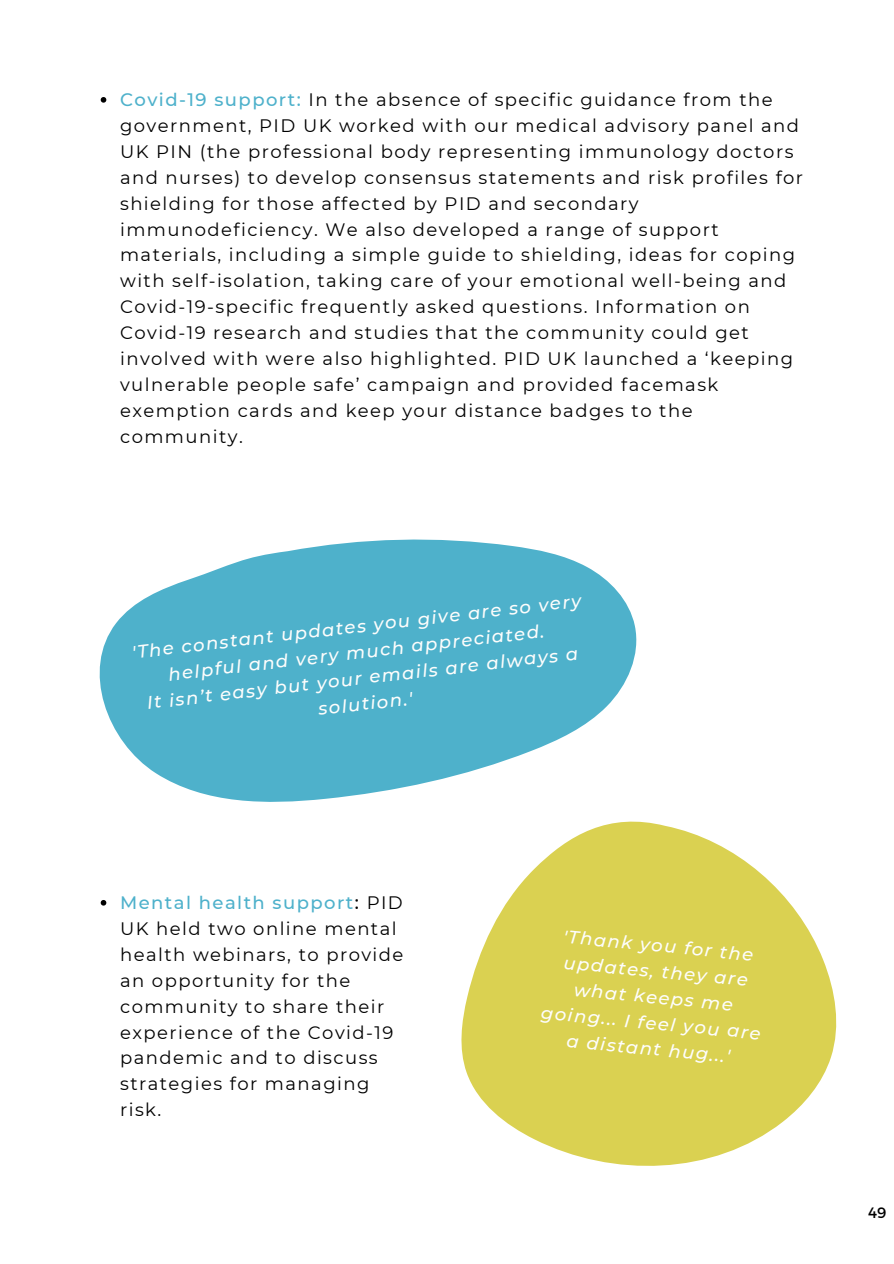
<style>
.page{position:relative;width:894px;height:1264px;background:#fff}
.page>*{position:absolute;margin:0;border:0;box-sizing:border-box;transform-origin:0 0}
.t1{font:18px/26px "Montserrat";letter-spacing:.08em;color:#000}
.t2{font:italic 500 18px/26px "Montserrat";color:#fdfdfc;text-align:center}
.t3{font:15px "Montserrat";color:#000}
.s1{font-weight:500;color:#4eb1cb}
.s2{font-weight:500}
</style>
<div class="page">
<svg style="left:99px;top:539px;width:538px;height:263px;fill:#4eb1cb"></svg>
<svg style="left:461px;top:821px;width:376px;height:345px;fill:#dad151"></svg>
<svg style="left:101px;top:97px;width:5px;height:6px"></svg>
<svg style="left:101px;top:900px;width:5px;height:5px"></svg>
<p class="t1" style="left:120px;top:87px;width:684px"><span class="s1">Covid-19 support:</span> In the absence of specific guidance from the government, PID UK worked with our medical advisory panel and UK PIN (the professional body representing immunology doctors and nurses) to develop consensus statements and risk profiles for shielding for those affected by PID and secondary immunodeficiency. We also developed a range of support materials, including a simple guide to shielding, ideas for coping with self-isolation, taking care of your emotional well-being and Covid-19-specific frequently asked questions. Information on Covid-19 research and studies that the community could get involved with were also highlighted. PID UK launched a ‘keeping vulnerable people safe’ campaign and provided facemask exemption cards and keep your distance badges to the community.</p>
<p class="t2" style="left:131px;top:641px;width:453px;rotate:-7deg">'The constant updates you give are so very helpful and very much appreciated.<br>It isn’t easy but your emails are always a solution.'</p>
<p class="t1" style="left:120px;top:889px;width:285px"><span class="s1">Mental health support</span><span class="s2">:</span> PID<br>UK held two online mental health webinars, to provide an opportunity for the community to share their experience of the Covid-19 pandemic and to discuss strategies for managing risk.</p>
<p class="t2" style="left:549px;top:922px;width:222px;rotate:5deg">'Thank you for the updates, they are what keeps me going... I feel you are a distant hug...'</p>
<p class="t3" style="left:867px;top:1203px;width:20px">49</p>
</div>
